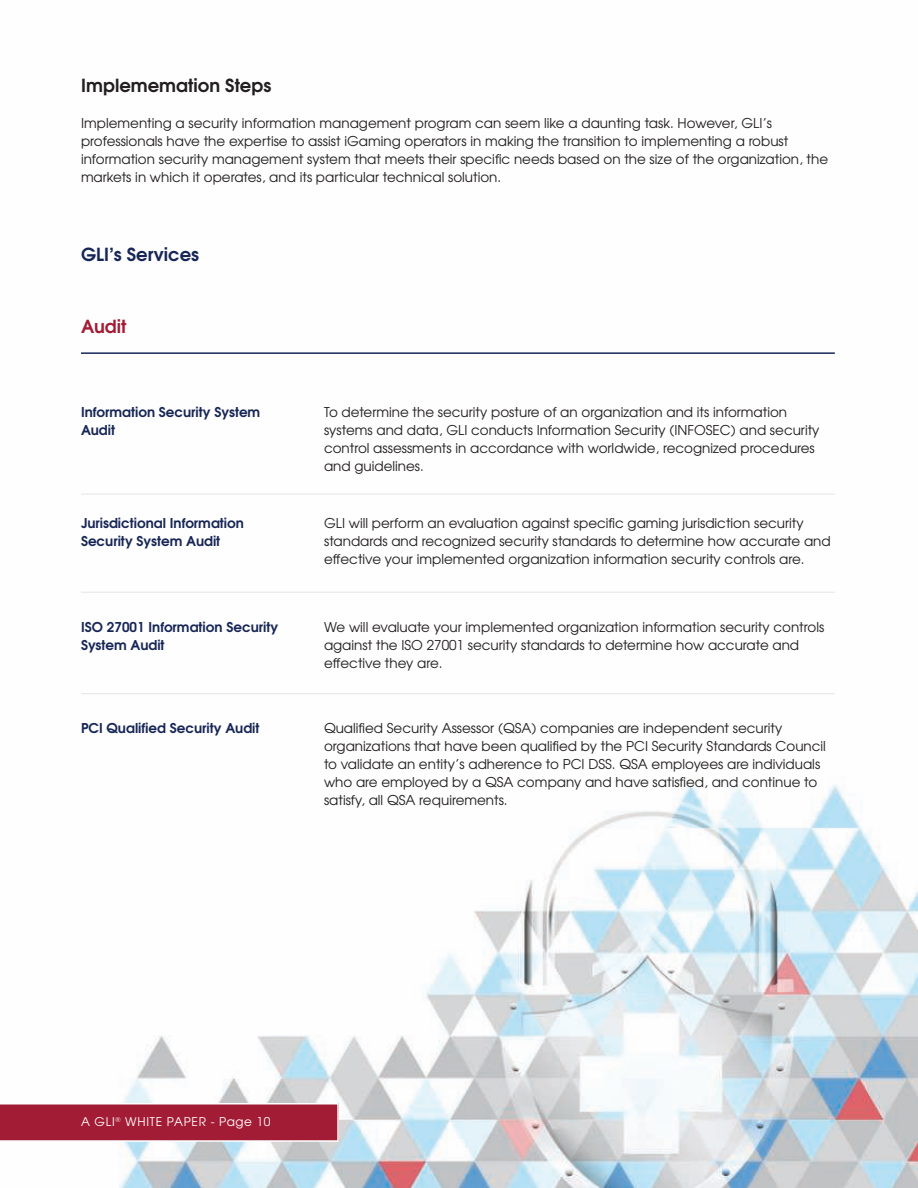
<style>
.page{position:relative;width:918px;height:1188px;background:#fff}
.page>*{position:absolute;margin:0;border:0;box-sizing:border-box;transform-origin:0 0}
.t1{font:700 18px "Te X Gyre Adventor";color:#231f20}
.t2{font:700 18px "Te X Gyre Adventor";color:#172656}
.t3{font:700 18px "Te X Gyre Adventor";color:#a31c35}
.t4{font:13.5px/18px "Te X Gyre Adventor";color:#231f20}
.t5{font:700 13.5px/18px "Te X Gyre Adventor";color:#172656}
.t6{font:12px "Te X Gyre Adventor";letter-spacing:.065em;color:#fff}
</style>
<div class="page">
<img style="left:81px;top:493px;width:837px;height:695px">
<svg style="left:0;top:1103px;width:339px;height:39px;background:#aa2e45"></svg>
<hr style="left:81px;top:352px;width:754px;height:2px;background:#172656">
<hr style="left:81px;top:494px;width:754px;height:1px;background:#e5e5eb">
<hr style="left:81px;top:592px;width:754px;height:1px;background:#e5e5eb">
<hr style="left:81px;top:693px;width:754px;height:1px;background:#e5e5eb">
<h1 class="t1" style="left:81px;top:79px;width:192px">Implememation Steps</h1>
<p class="t4" style="left:81px;top:116px;width:749px">Implementing a security information management program can seem like a daunting task. However, GLI’s professionals have the expertise to assist iGaming operators in making the transition to implementing a robust information security management system that meets their specific needs based on the size of the organization, the markets in which it operates, and its particular technical solution.</p>
<h1 class="t2" style="left:81px;top:247px;width:120px">GLI’s Services</h1>
<h1 class="t3" style="left:81px;top:319px;width:47px">Audit</h1>
<p class="t5" style="left:81px;top:404px;width:181px">Information Security System<br>Audit</p>
<p class="t4" style="left:324px;top:404px;width:497px">To determine the security posture of an organization and its information systems and data, GLI conducts Information Security (INFOSEC) and security control assessments in accordance with worldwide, recognized procedures and guidelines.</p>
<p class="t5" style="left:81px;top:516px;width:164px">Jurisdictional Information<br>Security System Audit</p>
<p class="t4" style="left:324px;top:516px;width:508px">GLI will perform an evaluation against specific gaming jurisdiction security standards and recognized security standards to determine how accurate and effective your implemented organization information security controls are.</p>
<p class="t5" style="left:81px;top:619px;width:199px">ISO 27001 Information Security<br>System Audit</p>
<p class="t4" style="left:324px;top:619px;width:502px">We will evaluate your implemented organization information security controls against the ISO 27001 security standards to determine how accurate and effective they are.</p>
<p class="t5" style="left:81px;top:720px;width:180px">PCI Qualified Security Audit</p>
<p class="t4" style="left:324px;top:720px;width:503px">Qualified Security Assessor (QSA) companies are independent security organizations that have been qualified by the PCI Security Standards Council to validate an entity’s adherence to PCI DSS. QSA employees are individuals who are employed by a QSA company and have satisfied, and continue to satisfy, all QSA requirements.</p>
<p class="t6" style="left:81px;top:1117px;width:191px">A GLI<sup>®</sup> WHITE PAPER - Page 10</p>
</div>
